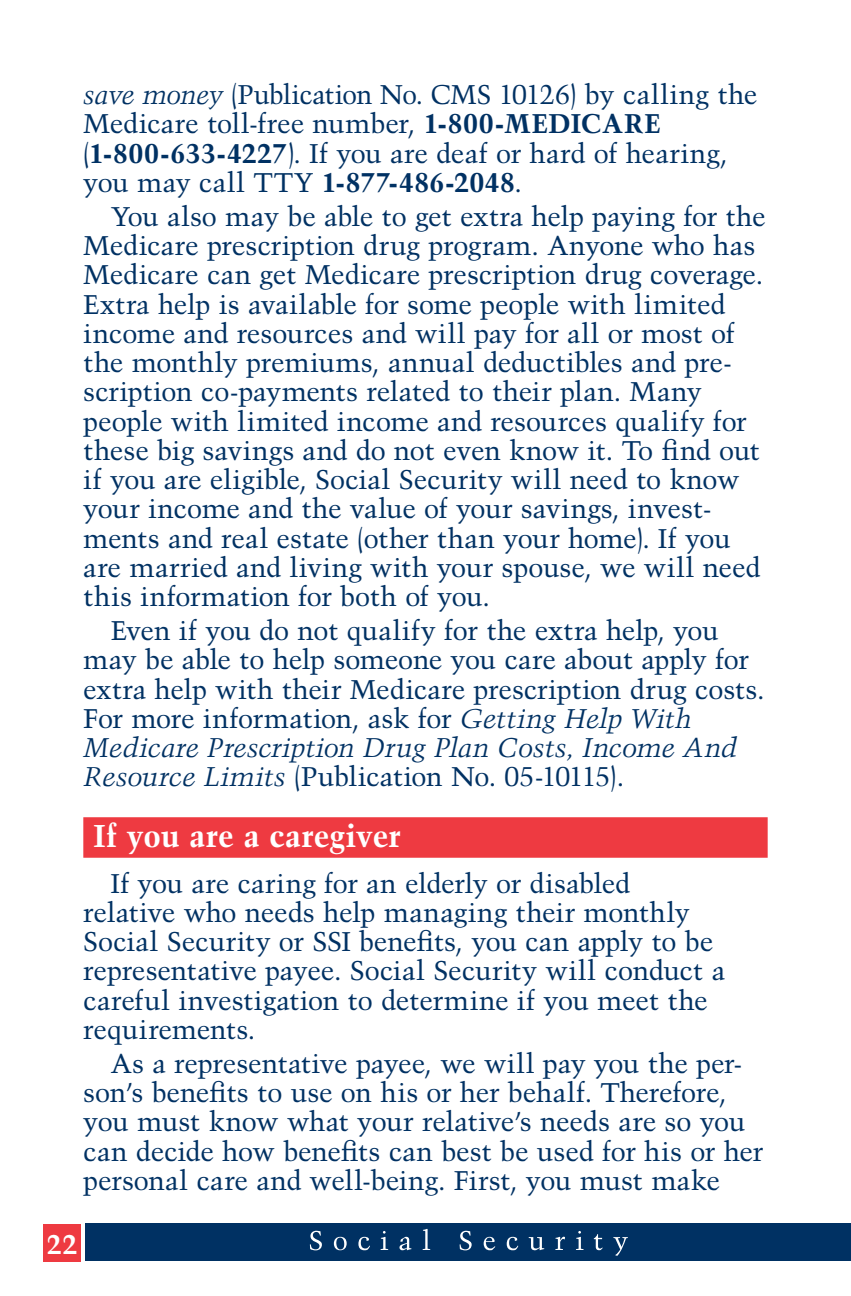
<style>
.page{position:relative;width:851px;height:1296px;background:#fff}
.page>*{position:absolute;margin:0;border:0;box-sizing:border-box;transform-origin:0 0}
.Header1_1line{font:700 31.5px "Trump Mediaeval";letter-spacing:.005em;color:#fff}
.paragraph_format{font:27px/29.2px "Trump Mediaeval";letter-spacing:-.01em;color:#003163}
.t1{font:700 27px "Trump Mediaeval";color:#fff}
.s1{font-style:italic}
.s2{font-weight:700}
</style>
<div class="page">
<div style="left:86px;top:1223px;width:764px;height:38px;background:#003163"></div>
<svg style="left:310px;top:1229px;width:317px;height:27px"></svg>
<div style="left:83px;top:817px;width:684px;height:41px;background:#ee3a41"></div>
<div style="left:43px;top:1224px;width:38px;height:37px;background:#ee3a41"></div>
<p class="paragraph_format" style="left:83px;top:80px;width:675px"><span class="s1">save money</span> (Publication No. CMS 10126) by calling the Medicare toll-free number, <span class="s2">1-800-MEDICARE </span>(<span class="s2">1-800-633-4227</span>). If you are deaf or hard of hearing, you may call TTY <span class="s2">1-877-486-2048</span>.</p>
<p class="paragraph_format" style="left:83px;top:202px;width:683px;text-indent:27px">You also may be able to get extra help paying for the Medicare prescription drug program. Anyone who has Medicare can get Medicare prescription drug coverage.<br>Extra help is available for some people with limited income and resources and will pay for all or most of the monthly premiums, annual deductibles and pre&shy;scription co-payments related to their plan. Many people with limited income and resources qualify for these big savings and do not even know it. To find out if you are eligible, Social Security will need to know your income and the value of your savings, invest&shy;ments and real estate (other than your home). If you are married and living with your spouse, we will need this information for both of you.</p>
<p class="paragraph_format" style="left:83px;top:616px;width:682px;text-indent:27px">Even if you do not qualify for the extra help, you may be able to help someone you care about apply for extra help with their Medicare prescription drug costs.<br>For more information, ask for <span class="s1">Getting Help With Medicare Prescription Drug Plan Costs, Income And Resource Limits</span> (Publication No. 05-10115).</p>
<h1 class="Header1_1line" style="left:93px;top:816px;width:309px">If you are a caregiver</h1>
<p class="paragraph_format" style="left:83px;top:868px;width:643px;text-indent:27px">If you are caring for an elderly or disabled relative who needs help managing their monthly Social Security or SSI benefits, you can apply to be representative payee. Social Security will conduct a careful investigation to determine if you meet the requirements.</p>
<p class="paragraph_format" style="left:83px;top:1049px;width:681px;text-indent:27px">As a representative payee, we will pay you the per&shy;son’s benefits to use on his or her behalf. Therefore, you must know what your relative’s needs are so you can decide how benefits can best be used for his or her personal care and well-being. First, you must make</p>
<p class="t1" style="left:47px;top:1227px;width:32px">22</p>
</div>
